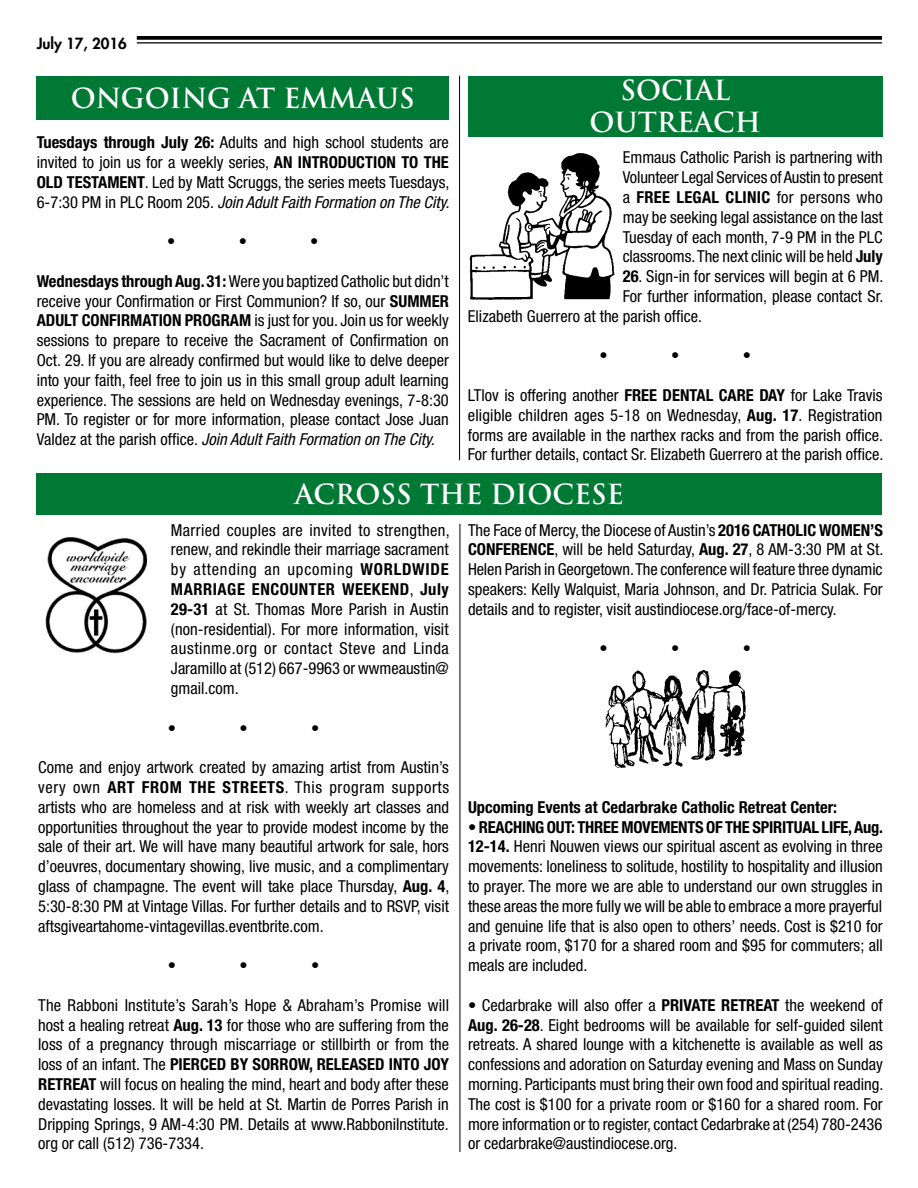
<style>
.page{position:relative;width:918px;height:1188px;background:#fff}
.page>*{position:absolute;margin:0;border:0;box-sizing:border-box;transform-origin:0 0}
.t1{font:700 27px/32.4px "Trajan Pro";color:#fff;text-align:center}
.t2{font:condensed 16.5px/19.8px "Helvetica Neue LT Std";color:#000;text-align:justify}
.t3{font:700 condensed 16.5px "Helvetica Neue LT Std";color:#000}
.t4{font:800 15px "Futura Std";color:#000}
.s1{font-weight:700}
.s2{font-style:italic}
</style>
<div class="page">
<svg style="left:137px;top:36px;width:745px;height:4px;background:#0f0f0f"></svg>
<hr style="left:137px;top:42px;width:745px;height:2px;background:#000">
<div style="left:37px;top:473px;width:845px;height:42px;background:#007934"></div>
<div style="left:37px;top:76px;width:412px;height:43px;background:#007934"></div>
<div style="left:468px;top:76px;width:415px;height:61px;background:#007934"></div>
<img style="left:469px;top:153px;width:146px;height:147px">
<img style="left:605px;top:670px;width:141px;height:98px">
<img style="left:45px;top:537px;width:103px;height:117px">
<hr style="left:459px;top:76px;width:1px;height:384px;background:#000">
<hr style="left:460px;top:524px;width:1px;height:628px;background:#000">
<p class="t4" style="left:37px;top:34px;width:92px">July 17, 2016</p>
<h1 class="t1" style="left:71px;top:82px;width:345px">ONGOING AT EMMAUS</h1>
<p class="t2" style="left:37px;top:132px;width:414px"><span class="s1">Tuesdays through July 26:</span> Adults and high school students are invited to join us for a weekly series, <span class="s1">AN INTRODUCTION TO THE OLD TESTAMENT</span>. Led by Matt Scruggs, the series meets Tuesdays, 6-7:30 PM in PLC Room 205. <span class="s2">Join Adult Faith Formation on The City.</span></p>
<p class="t2" style="left:167px;top:231px;width:10px">•</p>
<p class="t2" style="left:239px;top:231px;width:10px">•</p>
<p class="t2" style="left:310px;top:231px;width:10px">•</p>
<p class="t2" style="left:37px;top:271px;width:414px"><span class="s1">Wednesdays through Aug. 31:</span> Were you baptized Catholic but didn’t receive your Confirmation or First Communion? If so, our <span class="s1">SUMMER ADULT CONFIRMATION PROGRAM</span> is just for you. Join us for weekly sessions to prepare to receive the Sacrament of Confirmation on Oct. 29. If you are already confirmed but would like to delve deeper into your faith, feel free to join us in this small group adult learning experience. The sessions are held on Wednesday evenings, 7-8:30<br>PM. To register or for more information, please contact Jose Juan Valdez at the parish office. <span class="s2">Join Adult Faith Formation on The City.</span></p>
<h1 class="t1" style="left:590px;top:74px;width:173px">SOCIAL<br>OUTREACH</h1>
<p class="t2" style="left:623px;top:148px;width:261px">Emmaus Catholic Parish is partnering with Volunteer Legal Services of Austin to present a <span class="s1">FREE LEGAL CLINIC</span> for persons who may be seeking legal assistance on the last Tuesday of each month, 7-9 PM in the PLC classrooms. The next clinic will be held <span class="s1">July</span></p>
<p class="t2" style="left:623px;top:266px;width:262px"><span class="s1">26</span>. Sign-in for services will begin at 6 PM.</p>
<p class="t2" style="left:623px;top:286px;width:262px">For further information, please contact Sr.</p>
<p class="t2" style="left:468px;top:306px;width:236px">Elizabeth Guerrero at the parish office.</p>
<p class="t2" style="left:600px;top:346px;width:10px">•</p>
<p class="t2" style="left:671px;top:346px;width:10px">•</p>
<p class="t2" style="left:743px;top:346px;width:10px">•</p>
<p class="t2" style="left:468px;top:385px;width:417px">LTlov is offering another <span class="s1">FREE DENTAL CARE DAY</span> for Lake Travis eligible children ages 5-18 on Wednesday, <span class="s1">Aug. 17</span>. Registration forms are available in the narthex racks and from the parish office.<br>For further details, contact Sr. Elizabeth Guerrero at the parish office.</p>
<h1 class="t1" style="left:295px;top:479px;width:331px">ACROSS THE DIOCESE</h1>
<p class="t2" style="left:171px;top:520px;width:280px">Married couples are invited to strengthen, renew, and rekindle their marriage sacrament by attending an upcoming <span class="s1">WORLDWIDE MARRIAGE ENCOUNTER WEEKEND</span>, <span class="s1">July 29-31</span> at St. Thomas More Parish in Austin (non-residential). For more information, visit austinme.org or contact Steve and Linda Jaramillo at (512) 667-9963 or wwmeaustin@ gmail.com.</p>
<p class="t2" style="left:168px;top:718px;width:10px">•</p>
<p class="t2" style="left:239px;top:718px;width:10px">•</p>
<p class="t2" style="left:311px;top:718px;width:10px">•</p>
<p class="t2" style="left:38px;top:757px;width:413px">Come and enjoy artwork created by amazing artist from Austin’s very own <span class="s1">ART FROM THE STREETS</span>. This program supports artists who are homeless and at risk with weekly art classes and opportunities throughout the year to provide modest income by the sale of their art. We will have many beautiful artwork for sale, hors d’oeuvres, documentary showing, live music, and a complimentary glass of champagne. The event will take place Thursday, <span class="s1">Aug. 4</span>, 5:30-8:30 PM at Vintage Villas. For further details and to RSVP, visit aftsgiveartahome-vintagevillas.eventbrite.com.</p>
<p class="t2" style="left:168px;top:955px;width:10px">•</p>
<p class="t2" style="left:239px;top:955px;width:10px">•</p>
<p class="t2" style="left:311px;top:955px;width:10px">•</p>
<p class="t2" style="left:38px;top:995px;width:413px">The Rabboni Institute’s Sarah’s Hope &amp; Abraham’s Promise will host a healing retreat <span class="s1">Aug. 13</span> for those who are suffering from the loss of a pregnancy through miscarriage or stillbirth or from the loss of an infant. The <span class="s1">PIERCED BY SORROW, RELEASED INTO JOY RETREAT</span> will focus on healing the mind, heart and body after these devastating losses. It will be held at St. Martin de Porres Parish in Dripping Springs, 9 AM-4:30 PM. Details at www.RabboniInstitute. org or call (512) 736-7334.</p>
<p class="t2" style="left:468px;top:520px;width:417px">The Face of Mercy, the Diocese of Austin’s <span class="s1">2016 CATHOLIC WOMEN’S CONFERENCE</span>, will be held Saturday, <span class="s1">Aug. 27</span>, 8 AM-3:30 PM at St.<br>Helen Parish in Georgetown. The conference will feature three dynamic speakers: Kelly Walquist, Maria Johnson, and Dr. Patricia Sulak. For details and to register, visit austindiocese.org/face-of-mercy.</p>
<p class="t2" style="left:600px;top:639px;width:10px">•</p>
<p class="t2" style="left:671px;top:639px;width:10px">•</p>
<p class="t2" style="left:743px;top:639px;width:10px">•</p>
<p class="t3" style="left:468px;top:797px;width:371px">Upcoming Events at Cedarbrake Catholic Retreat Center:</p>
<p class="t2" style="left:468px;top:817px;width:417px"><span class="s1">• REACHING OUT: THREE MOVEMENTS OF THE SPIRITUAL LIFE, Aug.<br>12-14.</span> Henri Nouwen views our spiritual ascent as evolving in three movements: loneliness to solitude, hostility to hospitality and illusion to prayer. The more we are able to understand our own struggles in these areas the more fully we will be able to embrace a more prayerful and genuine life that is also open to others’ needs. Cost is $210 for a private room, $170 for a shared room and $95 for commuters; all meals are included.</p>
<p class="t2" style="left:468px;top:995px;width:417px">• Cedarbrake will also offer a <span class="s1">PRIVATE RETREAT</span> the weekend of <span class="s1">Aug. 26-28</span>. Eight bedrooms will be available for self-guided silent retreats. A shared lounge with a kitchenette is available as well as confessions and adoration on Saturday evening and Mass on Sunday morning. Participants must bring their own food and spiritual reading.<br>The cost is $100 for a private room or $160 for a shared room. For more information or to register, contact Cedarbrake at (254) 780-2436 or cedarbrake@austindiocese.org.</p>
</div>
